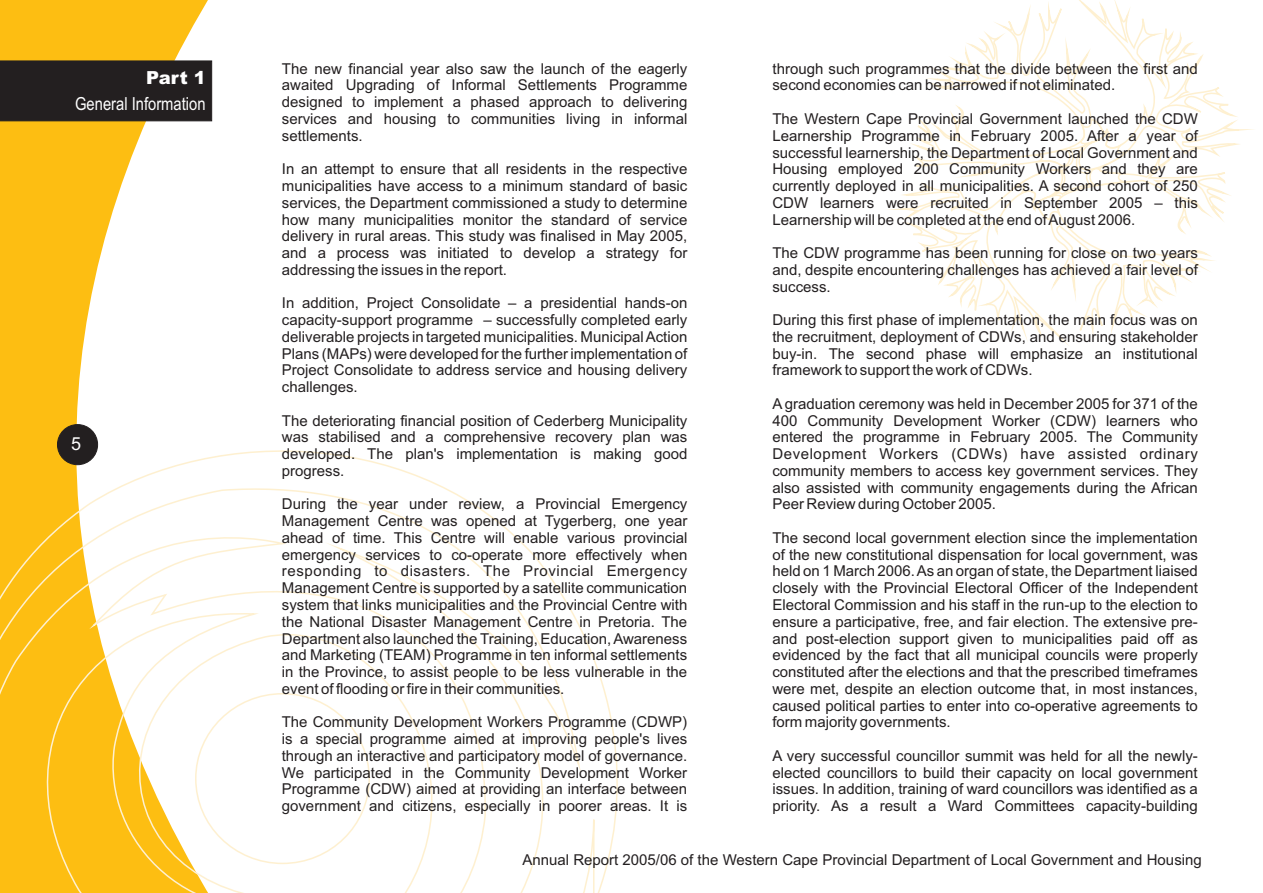
<style>
.page{position:relative;width:1263px;height:893px;background:#fff}
.page>*{position:absolute;margin:0;border:0;box-sizing:border-box;transform-origin:0 0}
.t1{font:18px "Arial Narrow";color:#fff}
.t2{font:900 18px "Arial";color:#fff}
.t3{font:18px "Arial";color:#fff}
.t4{font:15px/16.8px "Arial";color:#231f20}
.t5{font:15px "Arial";letter-spacing:.035em;color:#231f20}
.t6{font:15px "Arial";letter-spacing:.04em;color:#231f20}
</style>
<div class="page">
<svg style="left:0;top:0;width:213px;height:423px;fill:#fdbe12"></svg>
<div style="left:0;top:61px;width:212px;height:60px;background:#231f20"></div>
<svg style="left:0;top:423px;width:618px;height:470px"></svg>
<svg style="left:888px;top:0;width:366px;height:346px"></svg>
<svg style="left:1007px;top:108px;width:126px;height:119px"></svg>
<div style="left:57px;top:424px;width:41px;height:41px;background:#231f20;border:1px solid #231f20;border-radius:50%"></div>
<p class="t2" style="left:146px;top:71px;width:61px">Part 1</p>
<p class="t1" style="left:75px;top:97px;width:132px">General Information</p>
<p class="t3" style="left:71px;top:437px;width:12px">5</p>
<p class="t4" style="left:282px;top:61px;width:407px">The new financial year also saw the launch of the eagerly</p>
<p class="t4" style="left:772px;top:61px;width:427px">through such programmes that the divide between the first and</p>
<p class="t4" style="left:282px;top:78px;width:407px">awaited Upgrading of Informal Settlements Programme</p>
<p class="t4" style="left:772px;top:78px;width:344px">second economies can be narrowed if not eliminated.</p>
<p class="t4" style="left:282px;top:95px;width:407px">designed to implement a phased approach to delivering services and housing to communities living in informal</p>
<p class="t4" style="left:772px;top:112px;width:427px">The Western Cape Provincial Government launched the CDW</p>
<p class="t4" style="left:282px;top:128px;width:82px">settlements.</p>
<p class="t4" style="left:772px;top:128px;width:427px">Learnership Programme in February 2005. After a year of successful learnership, the Department of Local Government and</p>
<p class="t4" style="left:282px;top:162px;width:407px">In an attempt to ensure that all residents in the respective</p>
<p class="t4" style="left:772px;top:162px;width:427px">Housing employed 200 Community Workers and they are</p>
<p class="t4" style="left:282px;top:179px;width:407px">municipalities have access to a minimum standard of basic</p>
<p class="t4" style="left:772px;top:179px;width:427px">currently deployed in all municipalities. A second cohort of 250</p>
<p class="t4" style="left:282px;top:195px;width:407px">services, the Department commissioned a study to determine</p>
<p class="t4" style="left:772px;top:195px;width:427px">CDW learners were recruited in September 2005 – this</p>
<p class="t4" style="left:282px;top:212px;width:407px">how many municipalities monitor the standard of service</p>
<p class="t4" style="left:772px;top:212px;width:364px">Learnership will be completed at the end of August 2006.</p>
<p class="t4" style="left:282px;top:229px;width:407px">delivery in rural areas. This study was finalised in May 2005, and a process was initiated to develop a strategy for</p>
<p class="t4" style="left:772px;top:246px;width:427px">The CDW programme has been running for close on two years</p>
<p class="t4" style="left:282px;top:263px;width:227px">addressing the issues in the report.</p>
<p class="t4" style="left:772px;top:263px;width:427px">and, despite encountering challenges has achieved a fair level of success.</p>
<p class="t4" style="left:282px;top:296px;width:407px">In addition, Project Consolidate – a presidential hands-on capacity-support programme – successfully completed early</p>
<p class="t4" style="left:772px;top:313px;width:427px">During this first phase of implementation, the main focus was on</p>
<p class="t4" style="left:282px;top:330px;width:407px">deliverable projects in targeted municipalities. Municipal Action</p>
<p class="t4" style="left:772px;top:330px;width:427px">the recruitment, deployment of CDWs, and ensuring stakeholder</p>
<p class="t4" style="left:282px;top:346px;width:407px">Plans (MAPs) were developed for the further implementation of</p>
<p class="t4" style="left:772px;top:346px;width:427px">buy-in. The second phase will emphasize an institutional</p>
<p class="t4" style="left:282px;top:363px;width:407px">Project Consolidate to address service and housing delivery</p>
<p class="t4" style="left:772px;top:363px;width:262px">framework to support the work of CDWs.</p>
<p class="t4" style="left:282px;top:380px;width:77px">challenges.</p>
<p class="t4" style="left:772px;top:397px;width:427px">Agraduation ceremony was held in December 2005 for 371 of the</p>
<p class="t4" style="left:282px;top:413px;width:407px">The deteriorating financial position of Cederberg Municipality</p>
<p class="t4" style="left:772px;top:413px;width:427px">400 Community Development Worker (CDW) learners who</p>
<p class="t4" style="left:282px;top:430px;width:407px">was stabilised and a comprehensive recovery plan was</p>
<p class="t4" style="left:772px;top:430px;width:427px">entered the programme in February 2005. The Community</p>
<p class="t4" style="left:282px;top:447px;width:407px">developed. The plan's implementation is making good</p>
<p class="t5" style="left:772px;top:448px;width:427px">Development Workers (CDWs) have assisted ordinary</p>
<p class="t4" style="left:282px;top:464px;width:64px">progress.</p>
<p class="t4" style="left:772px;top:464px;width:427px">community members to access key government services. They also assisted with community engagements during the African</p>
<p class="t4" style="left:282px;top:497px;width:407px">During the year under review, a Provincial Emergency</p>
<p class="t4" style="left:772px;top:497px;width:225px">Peer Review during October 2005.</p>
<p class="t4" style="left:282px;top:514px;width:407px">Management Centre was opened at Tygerberg, one year ahead of time. This Centre will enable various provincial</p>
<p class="t4" style="left:772px;top:531px;width:427px">The second local government election since the implementation</p>
<p class="t4" style="left:282px;top:547px;width:407px">emergency services to co-operate more effectively when</p>
<p class="t4" style="left:772px;top:547px;width:427px">of the new constitutional dispensation for local government, was</p>
<p class="t6" style="left:282px;top:566px;width:407px">responding to disasters. The Provincial Emergency</p>
<p class="t4" style="left:772px;top:564px;width:427px">held on 1 March 2006. As an organ of state, the Department liaised</p>
<p class="t4" style="left:282px;top:581px;width:407px">Management Centre is supported by a satellite communication</p>
<p class="t4" style="left:772px;top:581px;width:427px">closely with the Provincial Electoral Officer of the Independent</p>
<p class="t4" style="left:282px;top:598px;width:407px">system that links municipalities and the Provincial Centre with</p>
<p class="t4" style="left:772px;top:598px;width:427px">Electoral Commission and his staff in the run-up to the election to</p>
<p class="t4" style="left:282px;top:614px;width:407px">the National Disaster Management Centre in Pretoria. The</p>
<p class="t4" style="left:772px;top:614px;width:427px">ensure a participative, free, and fair election. The extensive pre-</p>
<p class="t4" style="left:282px;top:631px;width:407px">Department also launched the Training, Education, Awareness</p>
<p class="t4" style="left:772px;top:631px;width:427px">and post-election support given to municipalities paid off as</p>
<p class="t4" style="left:282px;top:648px;width:407px">and Marketing (TEAM) Programme in ten informal settlements</p>
<p class="t4" style="left:772px;top:648px;width:427px">evidenced by the fact that all municipal councils were properly</p>
<p class="t4" style="left:282px;top:665px;width:407px">in the Province, to assist people to be less vulnerable in the</p>
<p class="t4" style="left:772px;top:665px;width:427px">constituted after the elections and that the prescribed timeframes</p>
<p class="t4" style="left:282px;top:681px;width:284px">event of flooding or fire in their communities.</p>
<p class="t4" style="left:772px;top:681px;width:427px">were met, despite an election outcome that, in most instances, caused political parties to enter into co-operative agreements to</p>
<p class="t4" style="left:282px;top:715px;width:407px">The Community Development Workers Programme (CDWP)</p>
<p class="t4" style="left:772px;top:715px;width:180px">form majority governments.</p>
<p class="t4" style="left:282px;top:732px;width:407px">is a special programme aimed at improving people's lives through an interactive and participatory model of governance.</p>
<p class="t4" style="left:772px;top:748px;width:427px">A very successful councillor summit was held for all the newly-</p>
<p class="t4" style="left:282px;top:765px;width:407px">We participated in the Community Development Worker</p>
<p class="t4" style="left:772px;top:765px;width:427px">elected councillors to build their capacity on local government</p>
<p class="t4" style="left:282px;top:782px;width:407px">Programme (CDW) aimed at providing an interface between</p>
<p class="t4" style="left:772px;top:782px;width:427px">issues. In addition, training of ward councillors was identified as a</p>
<p class="t4" style="left:282px;top:799px;width:407px">government and citizens, especially in poorer areas. It is</p>
<p class="t4" style="left:772px;top:799px;width:427px">priority. As a result a Ward Committees capacity-building</p>
<p class="t4" style="left:522px;top:853px;width:681px">Annual Report 2005/06 of the Western Cape Provincial Department of Local Government and Housing</p>
</div>
